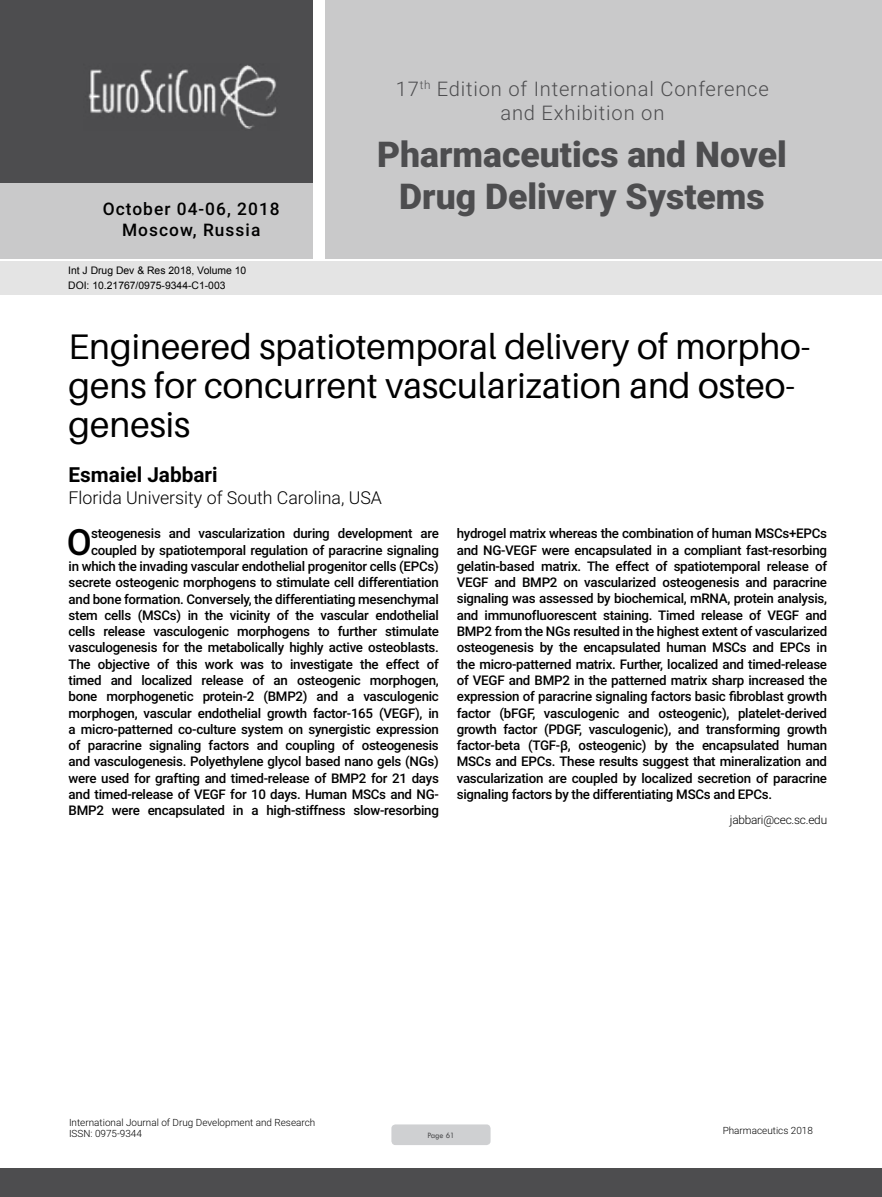
<style>
.page{position:relative;width:882px;height:1197px;background:#fff}
.page>*{position:absolute;margin:0;border:0;box-sizing:border-box;transform-origin:0 0}
.t1{font:500 36.23px "Roboto";color:#000}
.t2{font:35.52px/39.2px "Aileron";color:#000}
.t3{font:900 35.52px/42.7px "Roboto";color:#4d4d4f;text-align:center}
.t4{font:700 20.82px "Roboto";color:#000}
.t5{font:300 20.12px/24.2px "Roboto";letter-spacing:.04em;color:#4d4d4f;text-align:center}
.t6{font:300 17.85px "Roboto";color:#000}
.t7{font:500 17.32px/20.8px "Roboto";letter-spacing:.06em;color:#000;text-align:center}
.t8{font:500 13.3px/16.3px "Roboto";letter-spacing:-.02em;color:#000;text-align:right}
.t9{font:300 11.9px "Roboto";letter-spacing:-.02em;color:#000}
.t10{font:10.33px/14.2px "Arial";color:#000}
.t11{font:300 9.97px/11.9px "Roboto";color:#000}
.t12{font:8.58px "Tw Cen";letter-spacing:-.02em;color:#4d4d4f;scale:.95 1}
</style>
<div class="page">
<div style="left:0;top:0;width:313px;height:183px;background:#4d4d4f"></div>
<div style="left:1px;top:183px;width:312px;height:76px;background:#c9c9ca"></div>
<div style="left:326px;top:0;width:556px;height:259px;background:#c9c9ca"></div>
<img style="left:88px;top:65px;width:188px;height:64px">
<div style="left:0;top:1169px;width:882px;height:28px;background:#4d4d4f"></div>
<div style="left:1px;top:261px;width:881px;height:33px;background:#e4e4e4"></div>
<div style="left:391px;top:1124px;width:100px;height:21px;background:#cfd0d2;border-radius:4px"></div>
<h3 class="t7" style="left:103px;top:198px;width:178px">October 04-06, 2018<br>Moscow, Russia</h3>
<p class="t10" style="left:68px;top:264px;width:180px">Int J Drug Dev &amp; Res 2018, Volume 10<br>DOI: 10.21767/0975-9344-C1-003</p>
<h3 class="t5" style="left:396px;top:76px;width:375px">17<sup>th</sup> Edition of International Conference and Exhibition on</h3>
<h2 class="t3" style="left:377px;top:131px;width:412px">Pharmaceutics and Novel<br>Drug Delivery Systems</h2>
<h2 class="t2" style="left:69px;top:328px;width:743px">Engineered spatiotemporal delivery of morpho&shy;gens for concurrent vascularization and osteo&shy;genesis</h2>
<h3 class="t4" style="left:69px;top:460px;width:151px">Esmaiel Jabbari</h3>
<h3 class="t6" style="left:69px;top:485px;width:315px">Florida University of South Carolina, USA</h3>
<p class="t8" style="left:69px;top:525px;width:372px">steogenesis and vascularization during development are coupled by spatiotemporal regulation of paracrine signaling<br>in which the invading vascular endothelial progenitor cells (EPCs) secrete osteogenic morphogens to stimulate cell differentiation and bone formation. Conversely, the differentiating mesenchymal stem cells (MSCs) in the vicinity of the vascular endothelial cells release vasculogenic morphogens to further stimulate vasculogenesis for the metabolically highly active osteoblasts.<br>The objective of this work was to investigate the effect of timed and localized release of an osteogenic morphogen, bone morphogenetic protein-2 (BMP2) and a vasculogenic morphogen, vascular endothelial growth factor-165 (VEGF), in a micro-patterned co-culture system on synergistic expression of paracrine signaling factors and coupling of osteogenesis and vasculogenesis. Polyethylene glycol based nano gels (NGs) were used for grafting and timed-release of BMP2 for 21 days and timed-release of VEGF for 10 days. Human MSCs and NG-BMP2 were encapsulated in a high-stiffness slow-resorbing</p>
<p class="t8" style="left:457px;top:525px;width:372px;text-align:justify">hydrogel matrix whereas the combination of human MSCs+EPCs and NG-VEGF were encapsulated in a compliant fast-resorbing gelatin-based matrix. The effect of spatiotemporal release of VEGF and BMP2 on vascularized osteogenesis and paracrine signaling was assessed by biochemical, mRNA, protein analysis, and immunofluorescent staining. Timed release of VEGF and BMP2 from the NGs resulted in the highest extent of vascularized osteogenesis by the encapsulated human MSCs and EPCs in the micro-patterned matrix. Further, localized and timed-release of VEGF and BMP2 in the patterned matrix sharp increased the expression of paracrine signaling factors basic fibroblast growth factor (bFGF, vasculogenic and osteogenic), platelet-derived growth factor (PDGF, vasculogenic), and transforming growth factor-beta (TGF-β, osteogenic) by the encapsulated human MSCs and EPCs. These results suggest that mineralization and vascularization are coupled by localized secretion of paracrine signaling factors by the differentiating MSCs and EPCs.</p>
<p class="t9" style="left:730px;top:812px;width:99px">jabbari@cec.sc.edu</p>
<h1 class="t1" style="left:67px;top:516px;width:27px">O</h1>
<p class="t11" style="left:69px;top:1116px;width:248px">International Journal of Drug Development and Research<br>ISSN: 0975-9344</p>
<p class="t11" style="left:723px;top:1124px;width:92px">Pharmaceutics 2018</p>
<p class="t12" style="left:427px;top:1130px;width:30px">Page 61</p>
</div>
